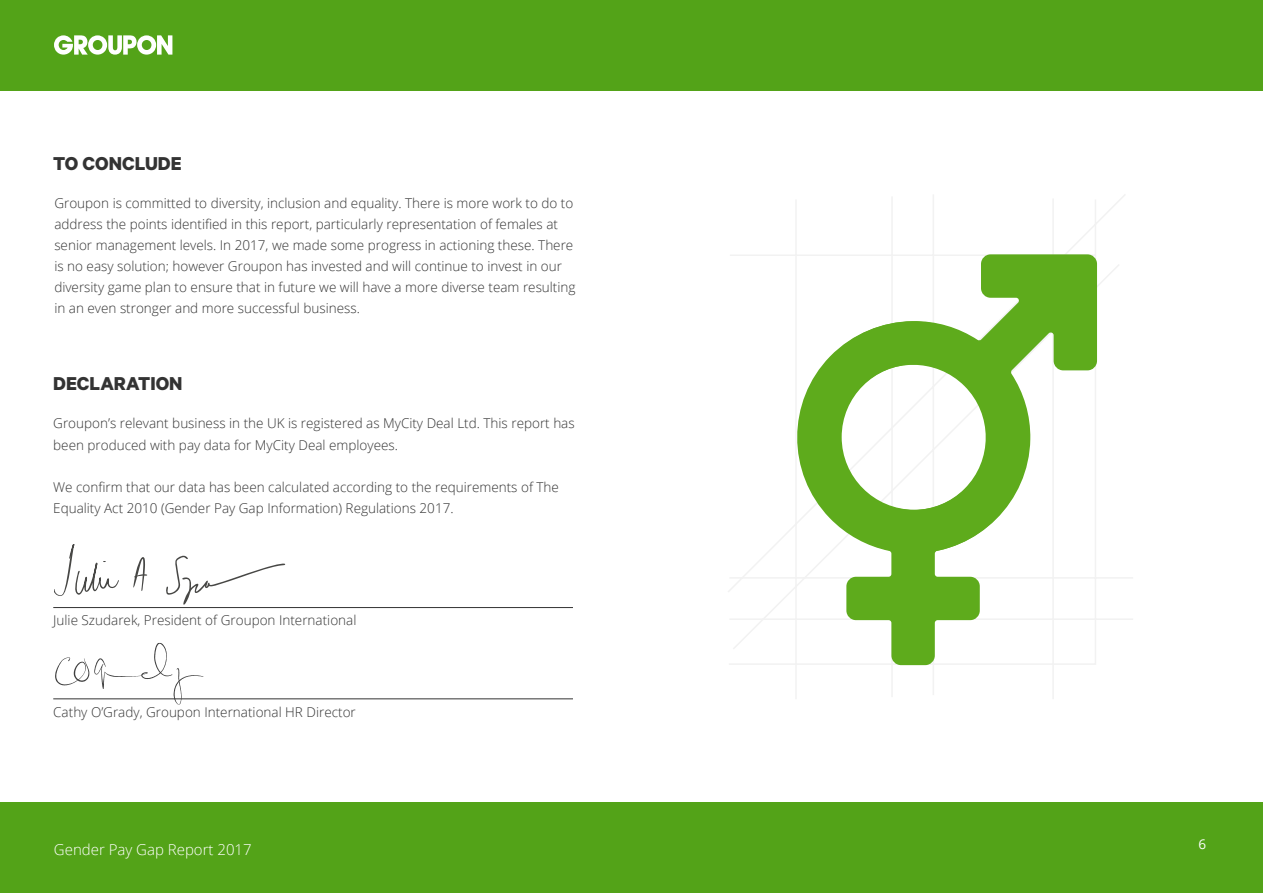
<style>
.page{position:relative;width:1263px;height:893px;background:#fff}
.page>*{position:absolute;margin:0;border:0;box-sizing:border-box;transform-origin:0 0}
.t1{font:700 21px "Calibre";color:#333}
.t2{font:300 15px "Open Sans";color:#fff}
.t3{font:300 13.5px/21px "Open Sans";color:#333}
.t4{font:13.5px "Open Sans";color:#fff}
</style>
<div class="page">
<div style="left:0;top:0;width:1263px;height:90px;background:#53a318"></div>
<div style="left:0;top:803px;width:1263px;height:90px;background:#53a318"></div>
<svg style="left:54px;top:35px;width:118px;height:20px"></svg>
<hr style="left:53px;top:607px;width:520px;height:1px;background:#333">
<hr style="left:53px;top:699px;width:520px;height:1px;background:#333">
<svg style="left:728px;top:194px;width:405px;height:505px"></svg>
<svg style="left:797px;top:254px;width:300px;height:300px"></svg>
<svg style="left:786px;top:310px;width:254px;height:355px"></svg>
<svg style="left:133px;top:557px;width:15px;height:34px"></svg>
<svg style="left:166px;top:555px;width:119px;height:50px"></svg>
<svg style="left:54px;top:545px;width:65px;height:51px"></svg>
<svg style="left:55px;top:643px;width:149px;height:62px"></svg>
<h1 class="t1" style="left:53px;top:151px;width:130px">TO CONCLUDE</h1>
<p class="t3" style="left:54px;top:193px;width:523px">Groupon is committed to diversity, inclusion and equality. There is more work to do to address the points identified in this report, particularly representation of females at senior management levels. In 2017, we made some progress in actioning these. There is no easy solution; however Groupon has invested and will continue to invest in our diversity game plan to ensure that in future we will have a more diverse team resulting in an even stronger and more successful business.</p>
<h1 class="t1" style="left:53px;top:371px;width:131px">DECLARATION</h1>
<p class="t3" style="left:53px;top:413px;width:523px">Groupon’s relevant business in the UK is registered as MyCity Deal Ltd. This report has been produced with pay data for MyCity Deal employees.</p>
<p class="t3" style="left:53px;top:476px;width:507px">We confirm that our data has been calculated according to the requirements of The<br>Equality Act 2010 (Gender Pay Gap Information) Regulations 2017.</p>
<p class="t3" style="left:53px;top:610px;width:305px">Julie Szudarek, President of Groupon International</p>
<p class="t3" style="left:53px;top:701px;width:304px">Cathy O’Grady, Groupon International HR Director</p>
<p class="t2" style="left:54px;top:839px;width:199px">Gender Pay Gap Report 2017</p>
<p class="t4" style="left:1198px;top:835px;width:9px">6</p>
</div>
